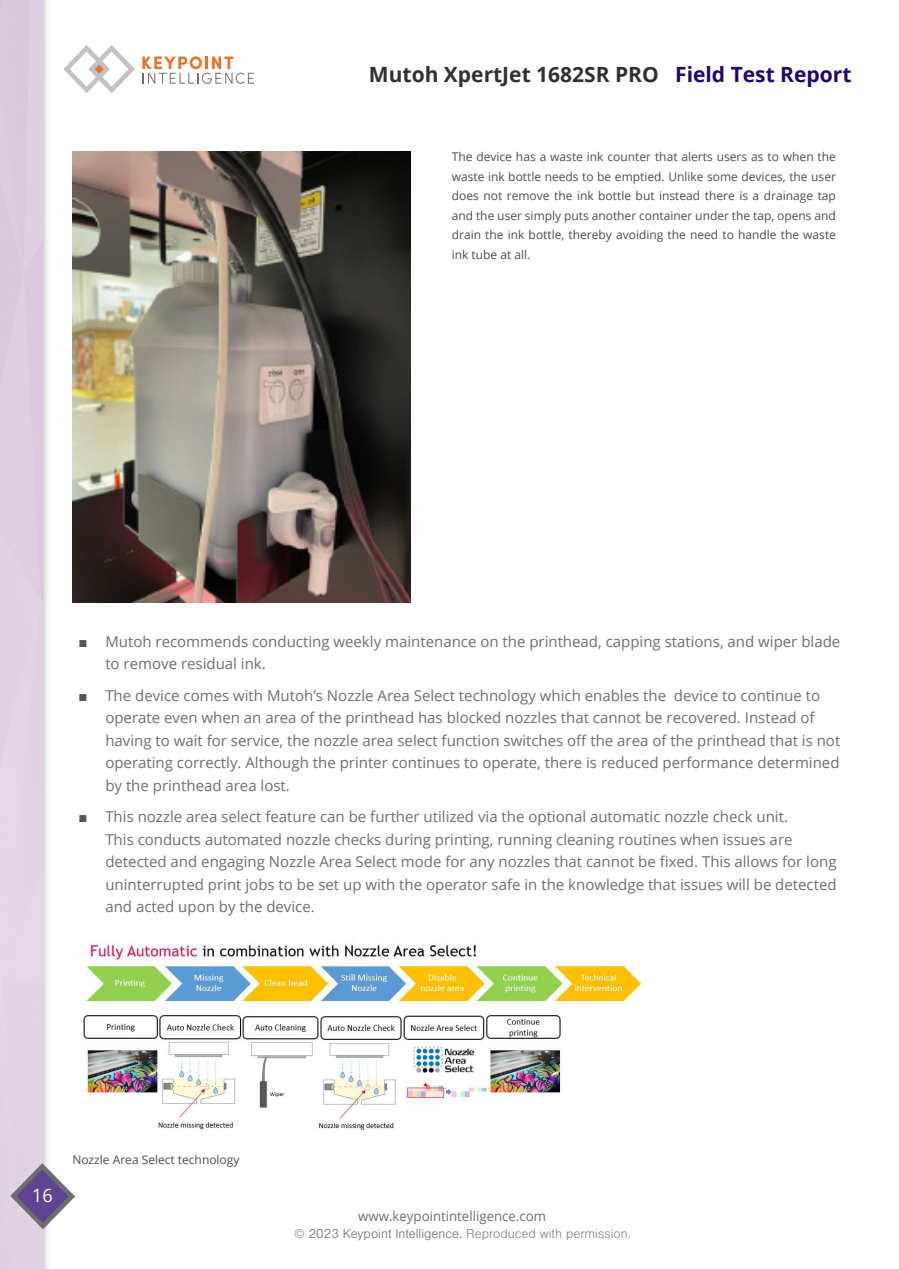
<style>
.page{position:relative;width:899px;height:1269px;background:#fff}
.page>*{position:absolute;margin:0;border:0;box-sizing:border-box;transform-origin:0 0}
.t1{font:700 21px "Open Sans";color:#312f30}
.t2{font:18.3px "Open Sans";color:#fff}
.t3{font:15px/22.5px "Open Sans";color:#6c6d70}
.t4{font:300 13.5px "Nimbus San";color:#6c6d70}
.t5{font:13.5px "Open Sans";color:#6c6d70}
.Image_Captions{font:12px/19.5px "Open Sans";color:#4b4c4d;text-align:justify}
.s1{color:#22036f}
.s2{font-family:"Arial";color:#555659}
.s3{color:#818386}
</style>
<div class="page">
<div style="left:0;top:0;width:51px;height:1269px;background:#231f20;opacity:.75"></div>
<img style="left:0;top:0;width:43px;height:1269px">
<svg style="left:63px;top:45px;width:72px;height:48px"></svg>
<svg style="left:142px;top:56px;width:112px;height:28px"></svg>
<svg style="left:7px;top:1160px;width:68px;height:72px"></svg>
<img style="left:72px;top:152px;width:338px;height:450px">
<img style="left:83px;top:944px;width:564px;height:186px">
<h1 class="t1" style="left:369px;top:60px;width:484px">Mutoh XpertJet 1682SR PRO <span class="s1">Field Test Report</span></h1>
<p class="Image_Captions" style="left:452px;top:147px;width:386px">The device has a waste ink counter that alerts users as to when the waste ink bottle needs to be emptied. Unlike some devices, the user does not remove the ink bottle but instead there is a drainage tap and the user simply puts another container under the tap, opens and drain the ink bottle, thereby avoiding the need to handle the waste ink tube at all.</p>
<p class="t3" style="left:105px;top:629px;width:736px;text-indent:-27px"><span class="s2">■</span> Mutoh recommends conducting weekly maintenance on the printhead, capping stations, and wiper blade to remove residual ink.</p>
<p class="t3" style="left:105px;top:683px;width:736px;text-indent:-27px"><span class="s2">■</span> The device comes with Mutoh’s Nozzle Area Select technology which enables the device to continue to operate even when an area of the printhead has blocked nozzles that cannot be recovered. Instead of having to wait for service, the nozzle area select function switches off the area of the printhead that is not operating correctly. Although the printer continues to operate, there is reduced performance determined by the printhead area lost.</p>
<p class="t3" style="left:105px;top:805px;width:733px;text-indent:-27px"><span class="s2">■</span> This nozzle area select feature can be further utilized via the optional automatic nozzle check unit.<br>This conducts automated nozzle checks during printing, running cleaning routines when issues are detected and engaging Nozzle Area Select mode for any nozzles that cannot be fixed. This allows for long uninterrupted print jobs to be set up with the operator safe in the knowledge that issues will be detected and acted upon by the device.</p>
<p class="t2" style="left:32px;top:1183px;width:22px">16</p>
<p class="Image_Captions" style="left:72px;top:1150px;width:169px">Nozzle Area Select technology</p>
<p class="t5" style="left:358px;top:1207px;width:189px">www.keypointintelligence.com</p>
<p class="t4" style="left:294px;top:1227px;width:338px">© 2023 Keypoint Intelligence. <span class="s3">Reproduced with permission.</span></p>
</div>
